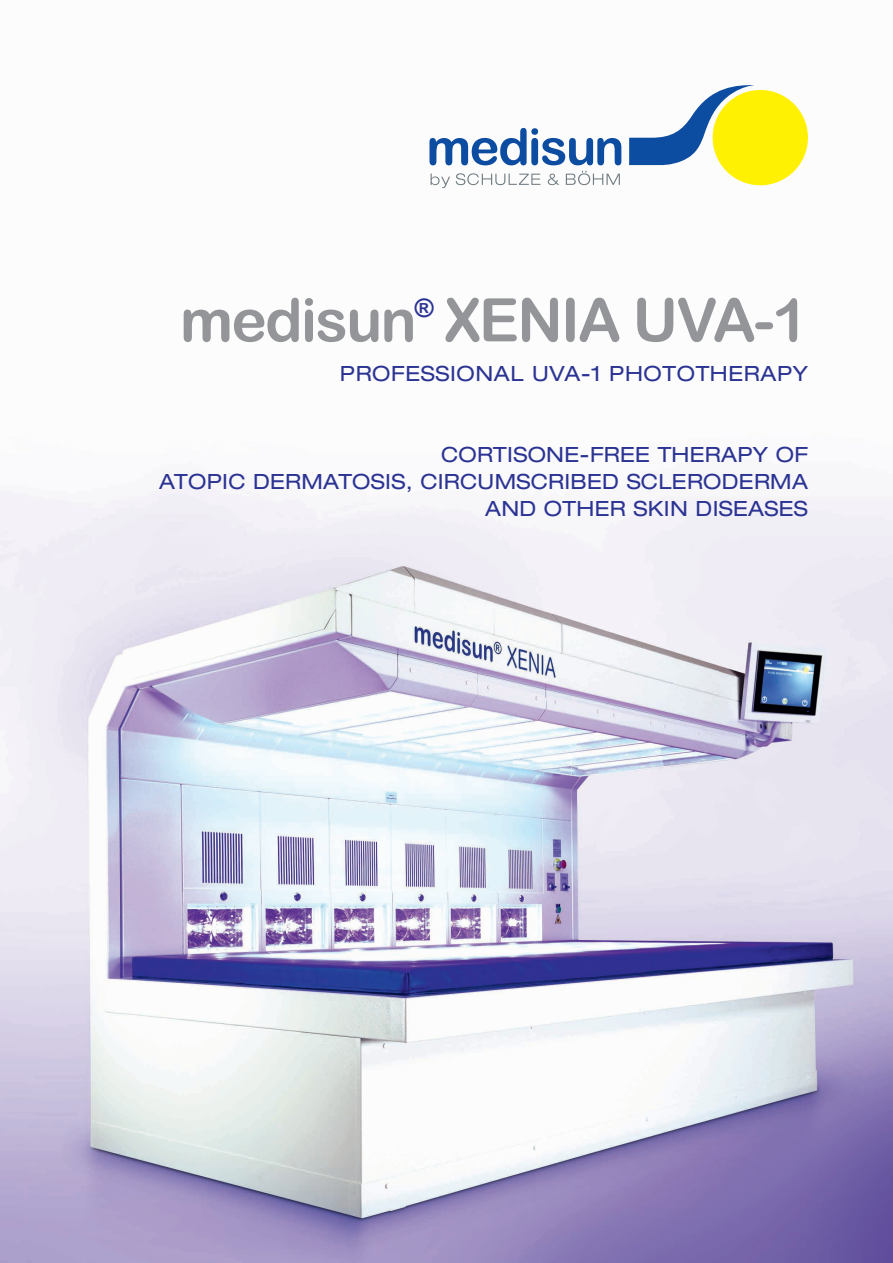
<style>
.page{position:relative;width:893px;height:1263px;background:#fff}
.page>*{position:absolute;margin:0;border:0;box-sizing:border-box;transform-origin:0 0}
.t1{font:60px "Arial Rounded MT Bold";letter-spacing:-.03em;color:#939598}
.t2{font:25.5px "Arial Rounded MT Bold";color:#2b3393}
.t3{font:expanded 21px/27px "Helvetica Neue LT Pro";letter-spacing:.015em;color:#2b3393;text-align:right}
</style>
<div class="page">
<img style="left:0;top:89px;width:893px;height:1174px">
<svg style="left:629px;top:85px;width:126px;height:80px"></svg>
<div style="left:713px;top:90px;width:95px;height:95px;background:#fff101;border-radius:50%"></div>
<svg style="left:431px;top:174px;width:19px;height:14px"></svg>
<svg style="left:456px;top:173px;width:84px;height:12px"></svg>
<svg style="left:548px;top:174px;width:11px;height:11px"></svg>
<svg style="left:566px;top:171px;width:54px;height:14px"></svg>
<svg style="left:429px;top:128px;width:192px;height:37px"></svg>
<h1 class="t1" style="left:180px;top:285px;width:238px">medisun</h1>
<p class="t2" style="left:415px;top:293px;width:20px">®</p>
<h1 class="t1" style="left:444px;top:285px;width:365px">XENIA UVA-1</h1>
<p class="t3" style="left:340px;top:360px;width:470px">PROFESSIONAL UVA-1 PHOTOTHERAPY</p>
<p class="t3" style="left:159px;top:440px;width:650px">CORTISONE-FREE THERAPY OF<br>ATOPIC DERMATOSIS, CIRCUMSCRIBED SCLERODERMA<br>AND OTHER SKIN DISEASES</p>
</div>
